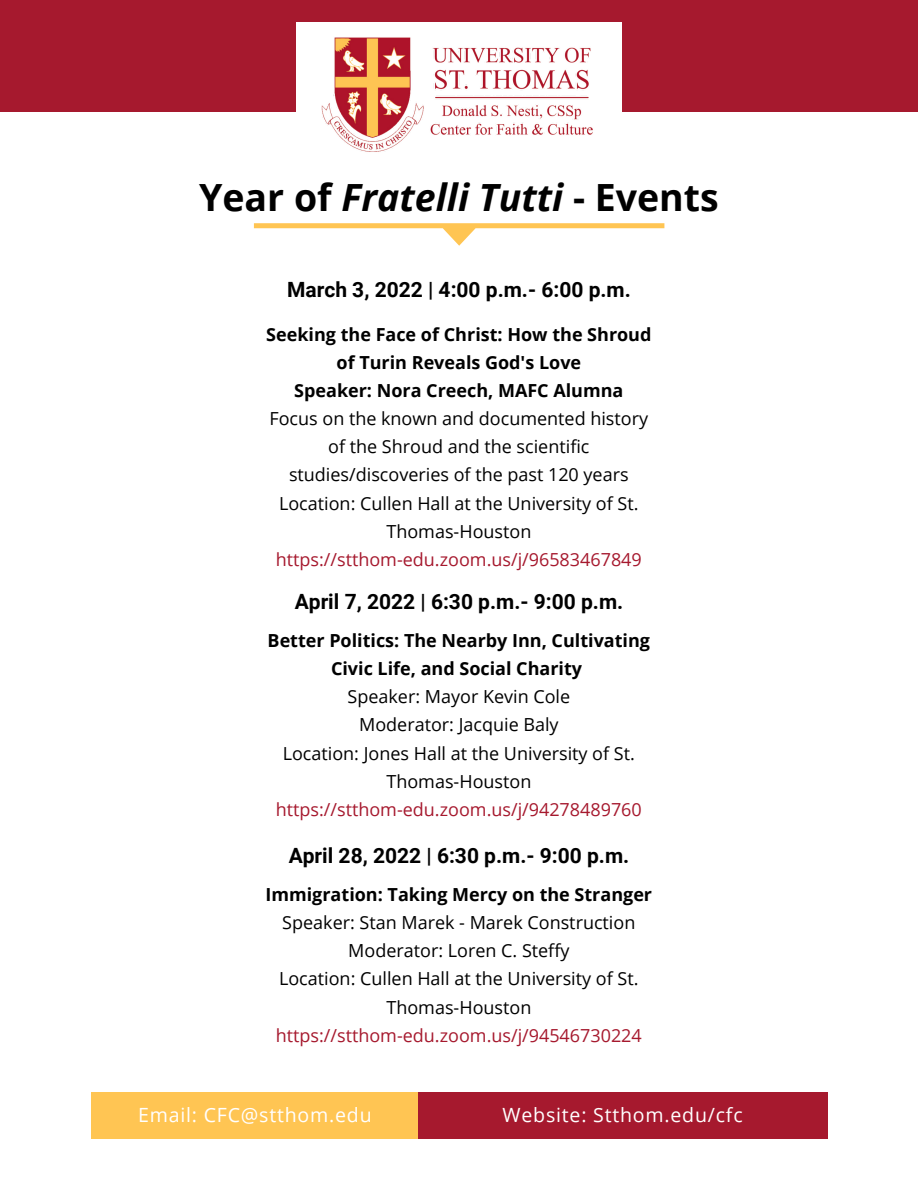
<style>
.page{position:relative;width:918px;height:1188px;background:#fff}
.page>*{position:absolute;margin:0;border:0;box-sizing:border-box;transform-origin:0 0}
.t1{font:700 37.5px "Open Sans";color:#000}
.t2{font:700 21px "Roboto";color:#000}
.t3{font:19.65px "Open Sans";letter-spacing:.04em;color:#fff}
.t4{font:18px/28.2px "Open Sans";color:#000;text-align:center}
.t5{font:700 18px/28.2px "Open Sans";color:#000;text-align:center}
.t6{font:18px "Open Sans";color:#a6192e}
.s1{font-style:italic}
</style>
<div class="page">
<div style="left:0;top:0;width:918px;height:111px;background:#a6192e"></div>
<div style="left:418px;top:1092px;width:410px;height:46px;background:#a6192e"></div>
<div style="left:92px;top:1092px;width:326px;height:46px;background:#ffc553"></div>
<div style="left:296px;top:22px;width:326px;height:140px;background:#fff"></div>
<svg style="left:254px;top:223px;width:410px;height:23px"></svg>
<img style="left:321px;top:37px;width:272px;height:115px">
<p class="t1" style="left:199px;top:171px;width:521px">Year of <span class="s1">Fratelli Tutti</span> - Events</p>
<p class="t2" style="left:287px;top:277px;width:345px">March 3, 2022 | 4:00 p.m.- 6:00 p.m.</p>
<p class="t5" style="left:266px;top:320px;width:387px">Seeking the Face of Christ: How the Shroud of Turin Reveals God's Love</p>
<p class="t5" style="left:294px;top:376px;width:331px">Speaker: Nora Creech, MAFC Alumna</p>
<p class="t4" style="left:269px;top:404px;width:380px">Focus on the known and documented history of the Shroud and the scientific studies/discoveries of the past 120 years</p>
<p class="t4" style="left:279px;top:488px;width:361px">Location: Cullen Hall at the University of St.<br>Thomas-Houston</p>
<p class="t6" style="left:276px;top:547px;width:368px">https://stthom-edu.zoom.us/j/96583467849</p>
<p class="t2" style="left:295px;top:590px;width:330px">April 7, 2022 | 6:30 p.m.- 9:00 p.m.</p>
<p class="t5" style="left:268px;top:626px;width:384px">Better Politics: The Nearby Inn, Cultivating<br>Civic Life, and Social Charity</p>
<p class="t4" style="left:348px;top:682px;width:224px">Speaker: Mayor Kevin Cole</p>
<p class="t4" style="left:359px;top:710px;width:201px">Moderator: Jacquie Baly</p>
<p class="t4" style="left:283px;top:738px;width:354px">Location: Jones Hall at the University of St.<br>Thomas-Houston</p>
<p class="t6" style="left:276px;top:797px;width:368px">https://stthom-edu.zoom.us/j/94278489760</p>
<p class="t2" style="left:289px;top:844px;width:342px">April 28, 2022 | 6:30 p.m.- 9:00 p.m.</p>
<p class="t5" style="left:266px;top:880px;width:388px">Immigration: Taking Mercy on the Stranger</p>
<p class="t4" style="left:282px;top:908px;width:355px">Speaker: Stan Marek - Marek Construction</p>
<p class="t4" style="left:348px;top:936px;width:223px">Moderator: Loren C. Steffy</p>
<p class="t4" style="left:279px;top:964px;width:361px">Location: Cullen Hall at the University of St.<br>Thomas-Houston</p>
<p class="t6" style="left:276px;top:1022px;width:368px">https://stthom-edu.zoom.us/j/94546730224</p>
<p class="t3" style="left:138px;top:1101px;width:235px">Email: CFC@stthom.edu</p>
<p class="t3" style="left:503px;top:1101px;width:242px">Website: Stthom.edu/cfc</p>
</div>
